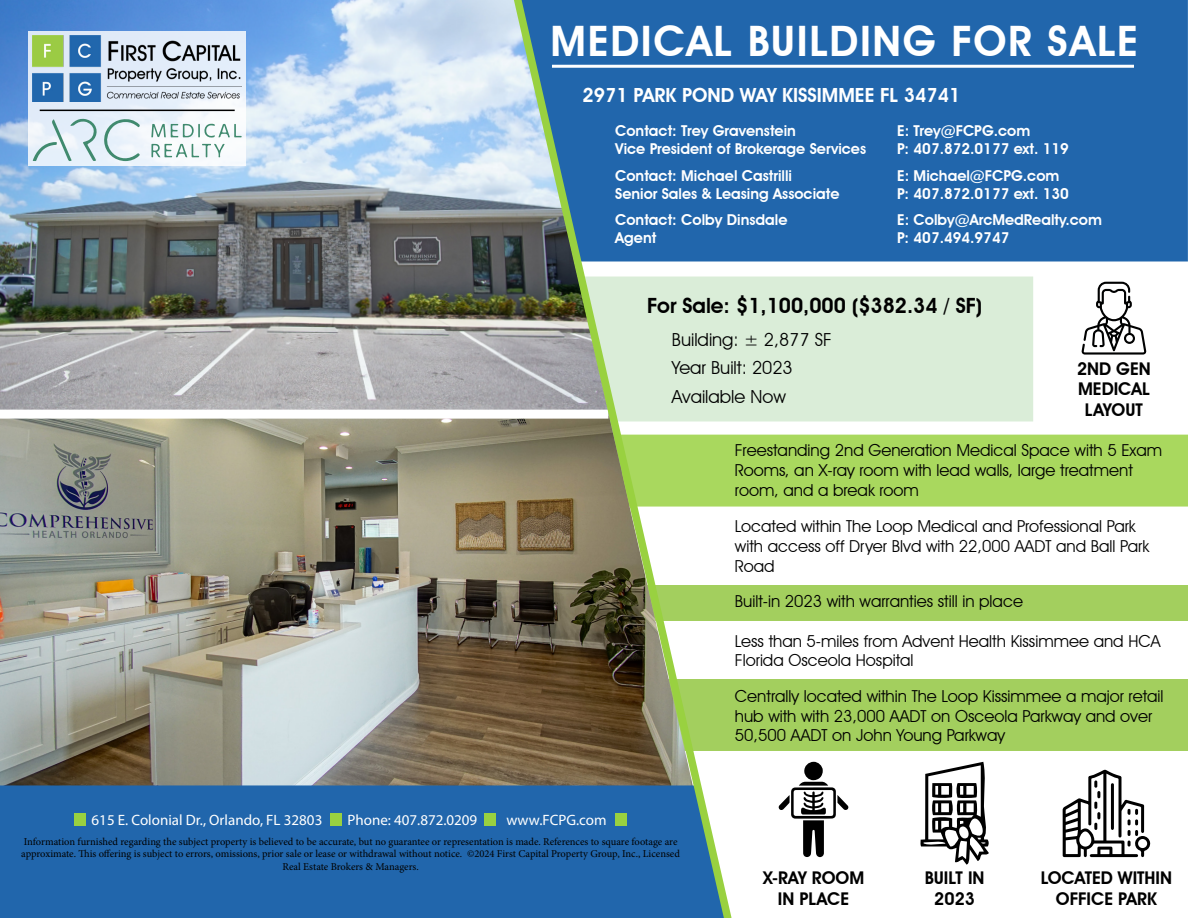
<style>
.page{position:relative;width:1188px;height:918px;background:#fff}
.page>*{position:absolute;margin:0;border:0;box-sizing:border-box;transform-origin:0 0}
.t1{font:600 42px "Avant Garde IT Cby BT";letter-spacing:.04em;color:#fff}
.t2{font:600 21px "Avant Garde IT Cby BT";color:#000}
.t3{font:600 19.5px "Avant Garde IT Cby BT";color:#fff}
.t4{font:18px "Avant Garde IT Cby BT";color:#000}
.t5{font:600 17.55px/20.2px "Avant Garde IT Cby BT";color:#000;text-align:center}
.t6{font:16.5px/19.8px "Avant Garde IT Cby BT";color:#000}
.t7{font:600 15px/18px "Avant Garde IT Cby BT";color:#fff}
.t8{font:15px "Myriad Pro";color:#fff}
.t9{font:10.5px/12.6px "Minion Pro";letter-spacing:-.005em;color:#000;text-align:center}
</style>
<div class="page">
<div style="left:644px;top:679px;width:544px;height:72px;background:#a3cf5e"></div>
<div style="left:737px;top:435px;width:451px;height:72px;background:#a9d85e"></div>
<div style="left:555px;top:585px;width:633px;height:36px;background:#a3cf5e"></div>
<div style="left:737px;top:277px;width:296px;height:145px;background:#daedd8"></div>
<img style="left:0;top:0;width:507px;height:410px">
<div style="left:737px;top:0;width:451px;height:262px;background:#2166ac"></div>
<img style="left:0;top:419px;width:507px;height:366px">
<div style="left:0;top:785px;width:507px;height:133px;background:#2166ac"></div>
<hr style="left:552px;top:65px;width:582px;height:3px;background:#fff">
<svg style="left:507px;top:0;width:230px;height:918px;background:#749094"></svg>
<svg style="left:1082px;top:282px;width:64px;height:73px"></svg>
<div style="left:484px;top:814px;width:12px;height:12px;background:#99d140"></div>
<div style="left:615px;top:814px;width:12px;height:12px;background:#99d140"></div>
<div style="left:330px;top:814px;width:12px;height:12px;background:#99d140"></div>
<div style="left:74px;top:814px;width:12px;height:12px;background:#99d140"></div>
<svg style="left:28px;top:31px;width:218px;height:135px;fill:#e8f1fb"></svg>
<hr style="left:40px;top:110px;width:195px;height:1px;background:#000">
<img style="left:33px;top:36px;width:209px;height:66px">
<svg style="left:33px;top:117px;width:107px;height:44px;background:#cfe2e6"></svg>
<svg style="left:151px;top:124px;width:91px;height:14px"></svg>
<svg style="left:151px;top:144px;width:74px;height:14px"></svg>
<div style="left:804px;top:762px;width:19px;height:18px;background:#000;border-radius:50%"></div>
<svg style="left:778px;top:782px;width:71px;height:75px"></svg>
<svg style="left:920px;top:762px;width:69px;height:103px"></svg>
<svg style="left:1063px;top:770px;width:88px;height:87px"></svg>
<h1 class="t1" style="left:550px;top:16px;width:589px">MEDICAL BUILDING FOR SALE</h1>
<p class="t3" style="left:583px;top:83px;width:379px">2971 PARK POND WAY KISSIMMEE FL 34741</p>
<p class="t7" style="left:615px;top:121px;width:252px">Contact: Trey Gravenstein<br>Vice President of Brokerage Services</p>
<p class="t7" style="left:897px;top:121px;width:173px">E: Trey@FCPG.com<br>P: 407.872.0177 ext. 119</p>
<p class="t7" style="left:615px;top:166px;width:226px">Contact: Michael Castrilli<br>Senior Sales &amp; Leasing Associate</p>
<p class="t7" style="left:897px;top:166px;width:173px">E: Michael@FCPG.com<br>P: 407.872.0177 ext. 130</p>
<p class="t7" style="left:615px;top:211px;width:174px">Contact: Colby Dinsdale<br>Agent</p>
<p class="t7" style="left:897px;top:211px;width:206px">E: Colby@ArcMedRealty.com<br>P: 407.494.9747</p>
<p class="t2" style="left:647px;top:293px;width:336px">For Sale: $1,100,000 ($382.34 / SF)</p>
<p class="t4" style="left:672px;top:328px;width:161px">Building: ± 2,877 SF</p>
<p class="t4" style="left:672px;top:357px;width:122px">Year Built: 2023</p>
<p class="t4" style="left:672px;top:386px;width:115px">Available Now</p>
<p class="t5" style="left:1077px;top:359px;width:75px">2ND GEN<br>MEDICAL<br>LAYOUT</p>
<p class="t6" style="left:735px;top:440px;width:429px">Freestanding 2nd Generation Medical Space with 5 Exam<br>Rooms, an X-ray room with lead walls, large treatment room, and a break room</p>
<p class="t6" style="left:735px;top:516px;width:416px">Located within The Loop Medical and Professional Park with access off Dryer Blvd with 22,000 AADT and Ball Park<br>Road</p>
<p class="t6" style="left:735px;top:591px;width:290px">Built-in 2023 with warranties still in place</p>
<p class="t6" style="left:735px;top:631px;width:427px">Less than 5-miles from Advent Health Kissimmee and HCA<br>Florida Osceola Hospital</p>
<p class="t8" style="left:92px;top:811px;width:232px">615 E. Colonial Dr., Orlando, FL 32803</p>
<p class="t8" style="left:348px;top:811px;width:131px">Phone: 407.872.0209</p>
<p class="t8" style="left:506px;top:811px;width:102px">www.FCPG.com</p>
<p class="t9" style="left:21px;top:835px;width:660px">Information furnished regarding the subject property is believed to be accurate, but no guarantee or representation is made. References to square footage are approximate. This offering is subject to errors, omissions, prior sale or lease or withdrawal without notice. ©2024 First Capital Property Group, Inc., Licensed<br>Real Estate Brokers &amp; Managers.</p>
<p class="t6" style="left:735px;top:686px;width:430px">Centrally located within The Loop Kissimmee a major retail hub with with 23,000 AADT on Osceola Parkway and over<br>50,500 AADT on John Young Parkway</p>
<p class="t5" style="left:763px;top:868px;width:103px">X-RAY ROOM<br>IN PLACE</p>
<p class="t5" style="left:925px;top:868px;width:61px">BUILT IN<br>2023</p>
<p class="t5" style="left:1041px;top:868px;width:133px">LOCATED WITHIN<br>OFFICE PARK</p>
</div>
